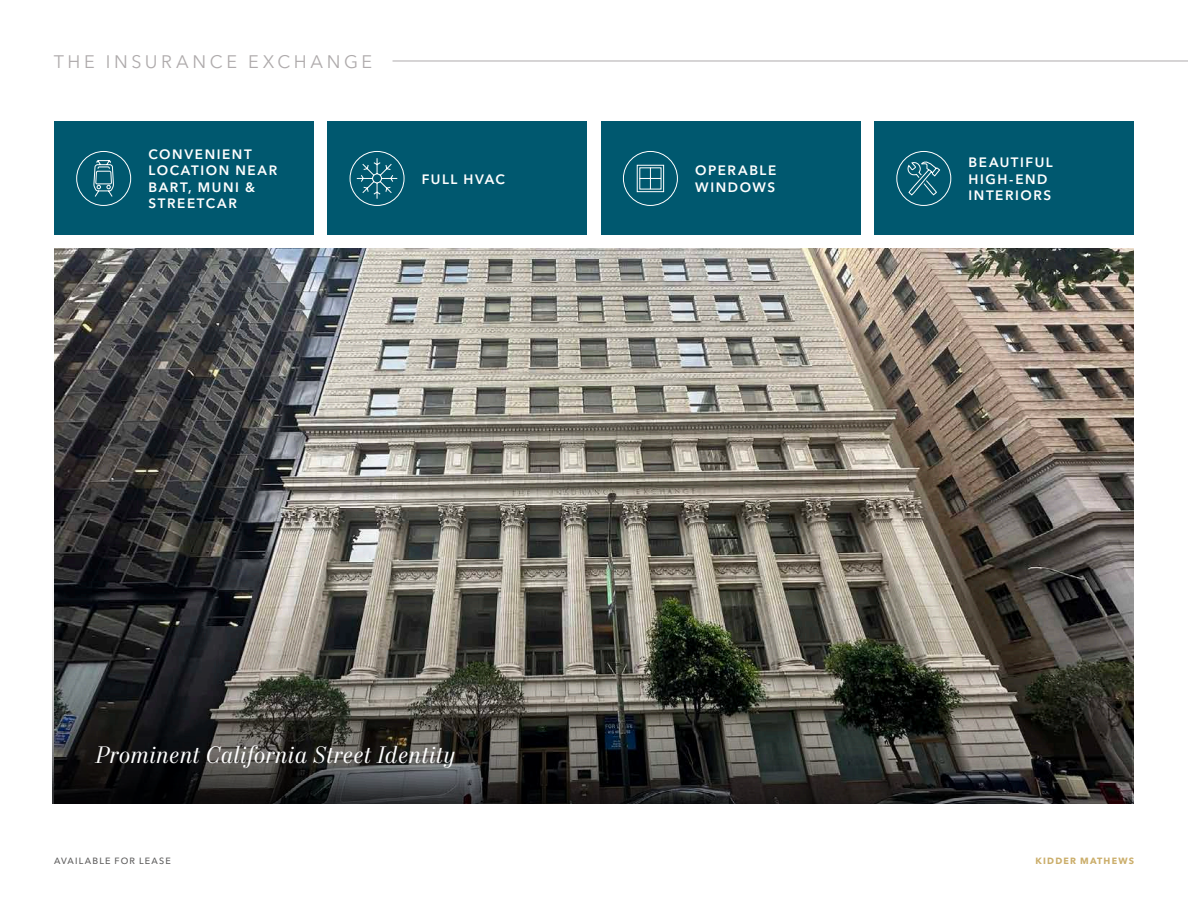
<style>
.page{position:relative;width:1188px;height:918px;background:#fff}
.page>*{position:absolute;margin:0;border:0;box-sizing:border-box;transform-origin:0 0}
.Callout_Text_-_Italics_-_White_2023{font:italic 24px "Mort Modern 08";letter-spacing:.005em;color:#fff}
.t1{font:18px "Avenir Next LT Pro";letter-spacing:.2em;color:#afabac}
.Subhead_-_Level_1_-_White_2023{font:600 13.5px/16.5px "Avenir Next LT Pro";letter-spacing:.115em;color:#fff}
.t2{font:500 9px "Avenir Next LT Pro";letter-spacing:.13em;color:#5e5d5d}
.t3{font:700 9px "Avenir Next LT Pro";letter-spacing:.13em;color:#cbae6b}
</style>
<div class="page">
<img style="left:52px;top:249px;width:1080px;height:555px">
<div style="left:54px;top:122px;width:260px;height:113px;background:#00586f"></div>
<svg style="left:93px;top:151px;width:21px;height:54px"></svg>
<div style="left:76px;top:151px;width:55px;height:55px;border:1px solid #fff;border-radius:50%"></div>
<div style="left:327px;top:122px;width:260px;height:113px;background:#00586f"></div>
<svg style="left:356px;top:157px;width:42px;height:42px"></svg>
<div style="left:350px;top:151px;width:54px;height:55px;border:1px solid #fff;border-radius:50%"></div>
<div style="left:601px;top:122px;width:260px;height:113px;background:#00586f"></div>
<svg style="left:637px;top:165px;width:27px;height:27px"></svg>
<div style="left:623px;top:151px;width:55px;height:55px;border:1px solid #fff;border-radius:50%"></div>
<div style="left:874px;top:122px;width:260px;height:113px;background:#00586f"></div>
<svg style="left:907px;top:161px;width:33px;height:35px"></svg>
<div style="left:896px;top:151px;width:55px;height:55px;border:1px solid #fff;border-radius:50%"></div>
<hr style="left:393px;top:61px;width:795px;height:1px;background:#afabac">
<h2 class="t1" style="left:54px;top:51px;width:320px">THE INSURANCE EXCHANGE</h2>
<p class="Subhead_-_Level_1_-_White_2023" style="left:148px;top:146px;width:130px">CONVENIENT<br>LOCATION NEAR<br>BART, MUNI &amp;<br>STREETCAR</p>
<p class="Subhead_-_Level_1_-_White_2023" style="left:422px;top:170px;width:85px">FULL HVAC</p>
<p class="Subhead_-_Level_1_-_White_2023" style="left:695px;top:162px;width:83px">OPERABLE<br>WINDOWS</p>
<p class="Subhead_-_Level_1_-_White_2023" style="left:969px;top:154px;width:86px">BEAUTIFUL<br>HIGH-END<br>INTERIORS</p>
<p class="Callout_Text_-_Italics_-_White_2023" style="left:94px;top:740px;width:362px">Prominent California Street Identity</p>
<p class="t2" style="left:54px;top:855px;width:118px">AVAILABLE FOR LEASE</p>
<p class="t3" style="left:1036px;top:855px;width:100px">KIDDER MATHEWS</p>
</div>
